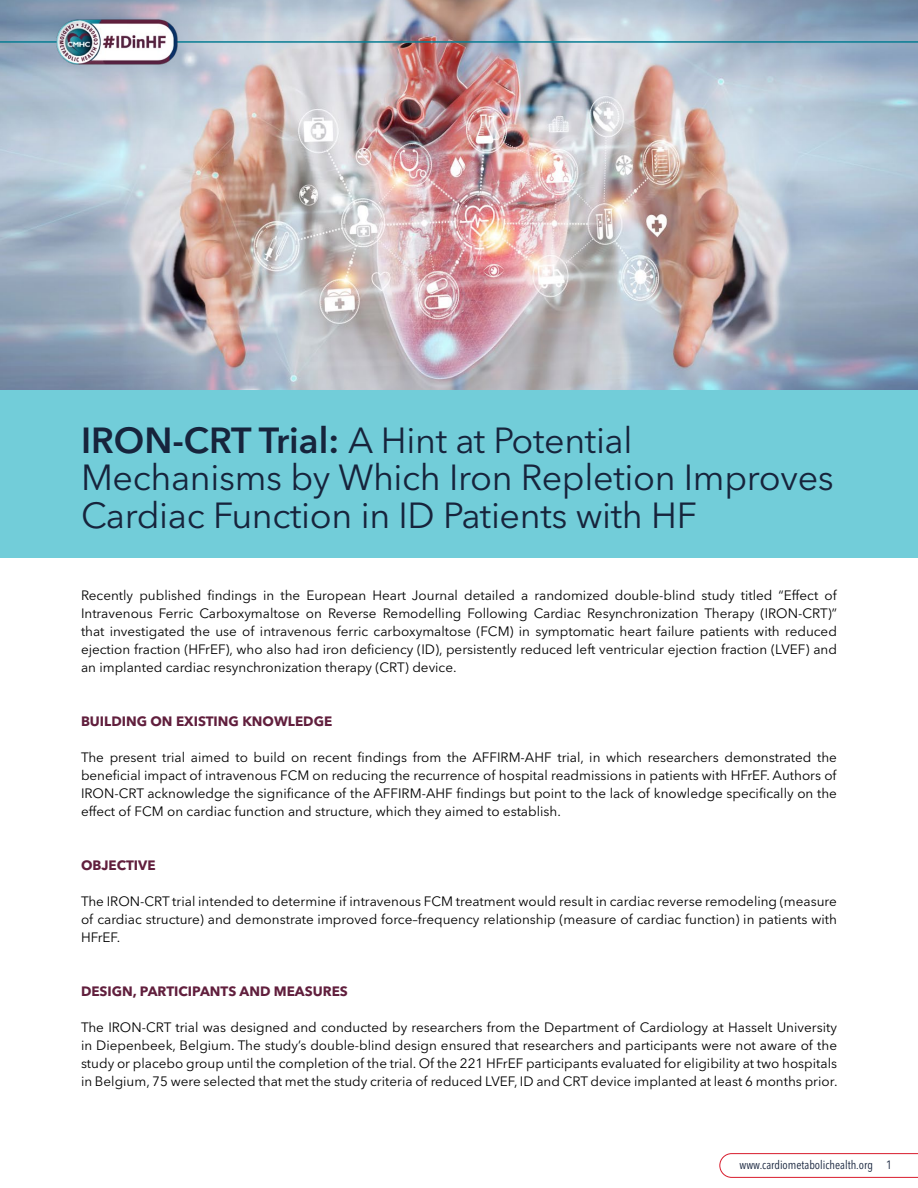
<style>
.page{position:relative;width:918px;height:1188px;background:#fff}
.page>*{position:absolute;margin:0;border:0;box-sizing:border-box;transform-origin:0 0}
.t1{font:36px/37.5px "Avenir Next LT Pro";letter-spacing:-.01em;color:#17243c}
.t2{font:13.5px/18px "Avenir Next LT Pro";color:#000;text-align:justify}
.t3{font:700 13.5px "Avenir Next LT Pro";color:#611f3d}
.t4{font:condensed 12px "Avenir Next LT Pro";color:#17243d}
.s1{font-weight:600}
</style>
<div class="page">
<div style="left:0;top:0;width:918px;height:557px;background:#72cdd9"></div>
<img style="left:0;top:0;width:918px;height:390px">
<hr style="left:0;top:41px;width:918px;height:2px;background:#077d93">
<img style="left:54px;top:16px;width:127px;height:51px">
<svg style="left:720px;top:1153px;width:198px;height:25px"></svg>
<h1 class="t1" style="left:81px;top:421px;width:754px"><span class="s1">IRON-CRT Trial:</span> A Hint at Potential<br>Mechanisms by Which Iron Repletion Improves<br>Cardiac Function in ID Patients with HF</h1>
<p class="t2" style="left:81px;top:586px;width:758px">Recently published findings in the European Heart Journal detailed a randomized double-blind study titled “Effect of Intravenous Ferric Carboxymaltose on Reverse Remodelling Following Cardiac Resynchronization Therapy (IRON-CRT)” that investigated the use of intravenous ferric carboxymaltose (FCM) in symptomatic heart failure patients with reduced ejection fraction (HFrEF), who also had iron deficiency (ID), persistently reduced left ventricular ejection fraction (LVEF) and an implanted cardiac resynchronization therapy (CRT) device.</p>
<p class="t3" style="left:81px;top:713px;width:253px">BUILDING ON EXISTING KNOWLEDGE</p>
<p class="t2" style="left:81px;top:748px;width:758px">The present trial aimed to build on recent findings from the AFFIRM-AHF trial, in which researchers demonstrated the beneficial impact of intravenous FCM on reducing the recurrence of hospital readmissions in patients with HFrEF. Authors of IRON-CRT acknowledge the significance of the AFFIRM-AHF findings but point to the lack of knowledge specifically on the effect of FCM on cardiac function and structure, which they aimed to establish.</p>
<p class="t3" style="left:81px;top:857px;width:76px">OBJECTIVE</p>
<p class="t2" style="left:81px;top:892px;width:757px">The IRON-CRT trial intended to determine if intravenous FCM treatment would result in cardiac reverse remodeling (measure of cardiac structure) and demonstrate improved force–frequency relationship (measure of cardiac function) in patients with HFrEF.</p>
<p class="t3" style="left:81px;top:983px;width:268px">DESIGN, PARTICIPANTS AND MEASURES</p>
<p class="t2" style="left:81px;top:1018px;width:758px">The IRON-CRT trial was designed and conducted by researchers from the Department of Cardiology at Hasselt University in Diepenbeek, Belgium. The study’s double-blind design ensured that researchers and participants were not aware of the study or placebo group until the completion of the trial. Of the 221 HFrEF participants evaluated for eligibility at two hospitals in Belgium, 75 were selected that met the study criteria of reduced LVEF, ID and CRT device implanted at least 6 months prior.</p>
<p class="t4" style="left:739px;top:1158px;width:154px">www.cardiometabolichealth.org 1</p>
</div>
